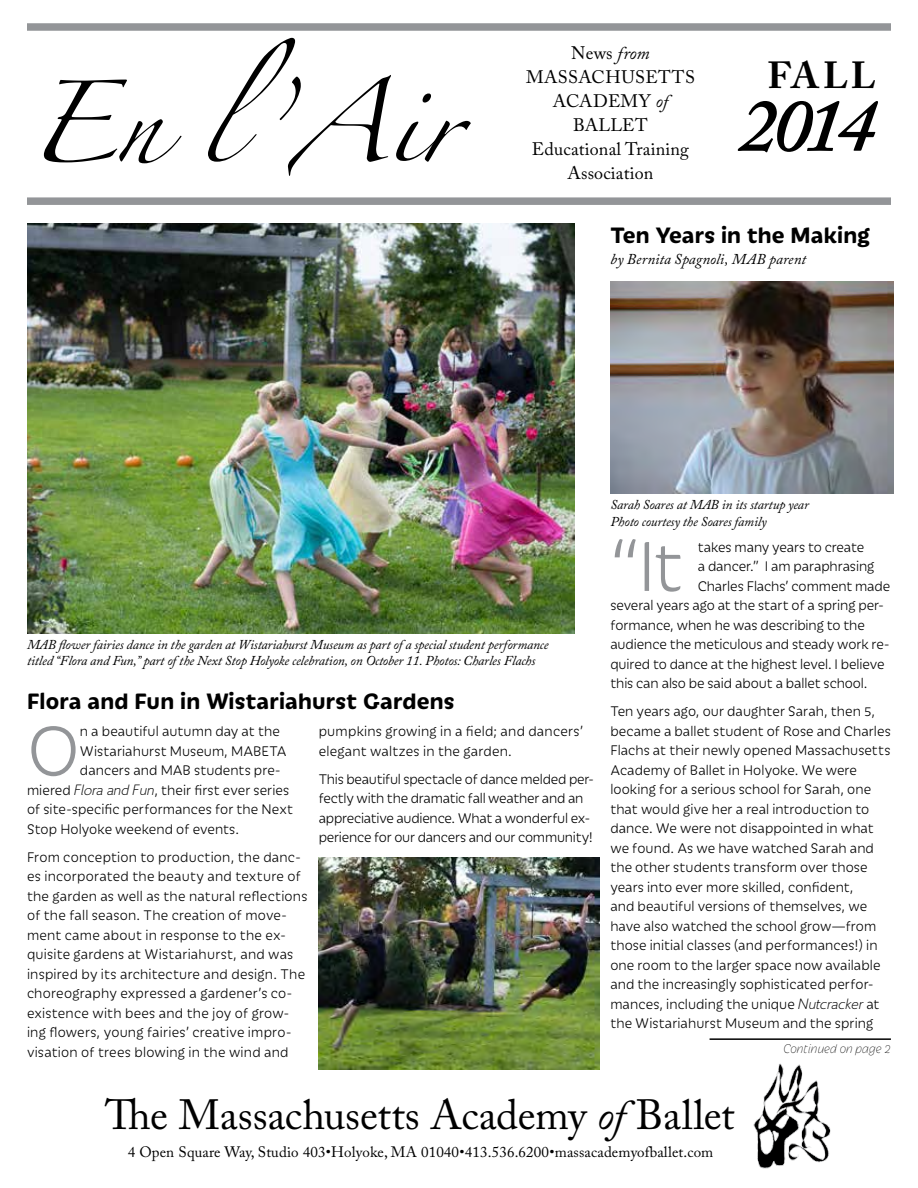
<style>
.page{position:relative;width:918px;height:1188px;background:#fff}
.page>*{position:absolute;margin:0;border:0;box-sizing:border-box;transform-origin:0 0}
.t1{font:italic 600 77.1px "Adobe Caslon Pro";color:#000}
.t2{font:300 75.6px "Iskra";color:#939598}
.t3{font:73.5px "Zapfino";color:#000}
.t4{font:42px "Adobe Caslon Pro";letter-spacing:-.005em;color:#000}
.t5{font:700 37.5px "Adobe Caslon Pro";color:#000}
.t6{font:700 24px "Iskra";letter-spacing:.01em;color:#000}
.t7{font:18px/24px "Adobe Caslon Pro";letter-spacing:.01em;color:#000;text-align:center}
.t8{font:300 15px/19.5px "Iskra";letter-spacing:.005em;color:#000}
.t9{font:300 15px/19.5px "Iskra";letter-spacing:-.015em;color:#000}
.t10{font:15px "Adobe Caslon Pro";letter-spacing:.01em;color:#000}
.t11{font:italic 15px "Adobe Caslon Pro";color:#000}
.t12{font:italic 13.5px/16.2px "Adobe Caslon Pro";letter-spacing:-.01em;color:#000}
.t13{font:italic 100 13.5px "Iskra";letter-spacing:.005em;color:#000}
.s1{font-style:italic}
.s2{font-family:"CC Art Sans";font-style:italic}
</style>
<div class="page">
<div style="left:27px;top:23px;width:864px;height:8px;background:#939598"></div>
<div style="left:27px;top:197px;width:864px;height:8px;background:#939598"></div>
<img style="left:753px;top:1063px;width:78px;height:106px">
<img style="left:27px;top:224px;width:547px;height:410px">
<img style="left:610px;top:281px;width:283px;height:213px">
<hr style="left:710px;top:1038px;width:181px;height:2px;background:#000">
<img style="left:319px;top:857px;width:280px;height:212px">
<h3 class="t3" style="left:27px;top:93px;width:431px">En l’Air</h3>
<p class="t7" style="left:526px;top:41px;width:170px">News <span class="s1">from<br></span>MASSACHUSETTS<br>ACADEMY <span class="s1">of<br></span>BALLET<br>Educational Training<br>Association</p>
<h3 class="t5" style="left:767px;top:53px;width:110px">FALL</h3>
<h1 class="t1" style="left:739px;top:79px;width:138px">2014</h1>
<h3 class="t6" style="left:610px;top:217px;width:261px">Ten Years in the Making</h3>
<p class="t11" style="left:610px;top:250px;width:197px">by Bernita Spagnoli, MAB parent</p>
<p class="t12" style="left:27px;top:637px;width:523px">MAB flower fairies dance in the garden at Wistariahurst Museum as part of a special student performance titled “Flora and Fun,” part of the Next Stop Holyoke celebration, on October 11. Photos: Charles Flachs</p>
<h3 class="t6" style="left:27px;top:684px;width:429px">Flora and Fun in Wistariahurst Gardens</h3>
<h2 class="t2" style="left:27px;top:701px;width:54px">O</h2>
<p class="t8" style="left:80px;top:721px;width:201px">n a beautiful autumn day at the</p>
<p class="t8" style="left:80px;top:741px;width:208px">Wistariahurst Museum, MABETA</p>
<p class="t8" style="left:80px;top:760px;width:202px">dancers and MAB students pre-</p>
<p class="t8" style="left:27px;top:780px;width:264px">miered <span class="s2">Flora and Fun</span>, their first ever series</p>
<p class="t8" style="left:27px;top:799px;width:268px">of site-specific performances for the Next</p>
<p class="t8" style="left:27px;top:819px;width:214px">Stop Holyoke weekend of events.</p>
<p class="t8" style="left:27px;top:846px;width:282px">From conception to production, the danc&shy;es incorporated the beauty and texture of the garden as well as the natural reflections of the fall season. The creation of move&shy;ment came about in response to the ex&shy;quisite gardens at Wistariahurst, and was inspired by its architecture and design. The choreography expressed a gardener’s co&shy;existence with bees and the joy of grow&shy;ing flowers, young fairies’ creative impro&shy;visation of trees blowing in the wind and</p>
<p class="t8" style="left:319px;top:721px;width:266px">pumpkins growing in a field; and dancers’ elegant waltzes in the garden.</p>
<p class="t9" style="left:319px;top:768px;width:277px">This beautiful spectacle of dance melded per&shy;fectly with the dramatic fall weather and an appreciative audience. What a wonderful ex&shy;perience for our dancers and our community!</p>
<p class="t12" style="left:610px;top:497px;width:200px">Sarah Soares at MAB in its startup year<br>Photo courtesy the Soares family</p>
<h2 class="t2" style="left:610px;top:517px;width:75px">“It</h2>
<p class="t9" style="left:698px;top:537px;width:168px">takes many years to create</p>
<p class="t8" style="left:698px;top:556px;width:178px">a dancer.” I am paraphrasing</p>
<p class="t8" style="left:698px;top:576px;width:194px">Charles Flachs’ comment made</p>
<p class="t8" style="left:610px;top:595px;width:275px">several years ago at the start of a spring per-</p>
<p class="t8" style="left:610px;top:615px;width:256px">formance, when he was describing to the</p>
<p class="t8" style="left:610px;top:634px;width:280px">audience the meticulous and steady work re-</p>
<p class="t8" style="left:610px;top:654px;width:276px">quired to dance at the highest level. I believe</p>
<p class="t8" style="left:610px;top:673px;width:259px">this can also be said about a ballet school.</p>
<p class="t8" style="left:610px;top:701px;width:282px">Ten years ago, our daughter Sarah, then 5, became a ballet student of Rose and Charles Flachs at their newly opened Massachusetts Academy of Ballet in Holyoke. We were looking for a serious school for Sarah, one that would give her a real introduction to dance. We were not disappointed in what we found. As we have watched Sarah and the other students transform over those years into ever more skilled, confident,<br>and beautiful versions of themselves, we have also watched the school grow—from those initial classes (and performances!) in one room to the larger space now available and the increasingly sophisticated perfor&shy;mances, including the unique <span class="s2">Nutcracker</span> at the Wistariahurst Museum and the spring</p>
<p class="t13" style="left:783px;top:1041px;width:109px">Continued on page 2</p>
<h3 class="t4" style="left:105px;top:1090px;width:631px">The Massachusetts Academy <span class="s1">of</span> Ballet</h3>
<p class="t10" style="left:128px;top:1143px;width:587px">4 Open Square Way, Studio 403•Holyoke, MA 01040•413.536.6200•massacademyofballet.com</p>
</div>
